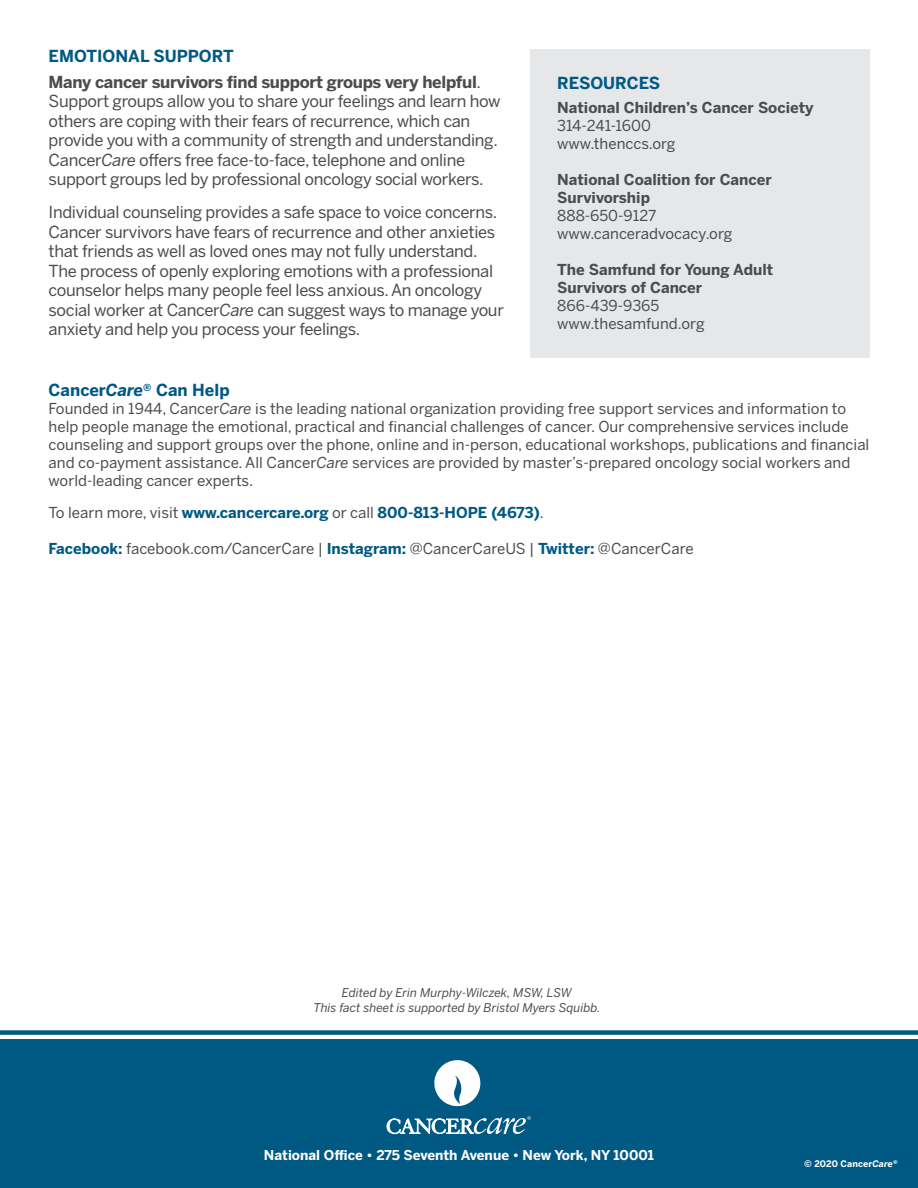
<style>
.page{position:relative;width:918px;height:1188px;background:#fff}
.page>*{position:absolute;margin:0;border:0;box-sizing:border-box;transform-origin:0 0}
.Leadder{font:16.5px/19.5px "Benton Sans";letter-spacing:-.02em;color:#4b4c4d}
.Leadder-2{font:700 16.5px "Benton Sans";color:#005983}
.Leadder-3{font:15px/18px "Benton Sans";color:#4b4c4d}
.Leadder-4{font:700 15px/18px "Benton Sans";color:#4b4c4d}
.Leadder-5{font:700 15px "Benton Sans";color:#005983}
.t1{font:700 13.5px "Benton Sans";color:#fff}
.Leadder-6{font:italic 12px "Benton Sans";color:#4b4c4d}
.Leadder-7{font:700 9px "Benton Sans";letter-spacing:.005em;color:#fff}
.s1{font-weight:700}
.s2{font-style:italic}
.s3{font-weight:400;color:#4b4c4d}
.s4{font-weight:700;color:#005983}
</style>
<div class="page">
<div style="left:0;top:1040px;width:918px;height:148px;background:#005983"></div>
<svg style="left:434px;top:1060px;width:47px;height:47px"></svg>
<svg style="left:387px;top:1116px;width:144px;height:18px"></svg>
<div style="left:0;top:1030px;width:918px;height:5px;background:#005983"></div>
<div style="left:530px;top:49px;width:339px;height:308px;background:#e6e7e9"></div>
<p class="Leadder-2" style="left:49px;top:46px;width:187px">EMOTIONAL SUPPORT</p>
<p class="Leadder" style="left:49px;top:72px;width:453px"><span class="s1">Many cancer survivors find support groups very helpful</span>.<br>Support groups allow you to share your feelings and learn how others are coping with their fears of recurrence, which can provide you with a community of strength and understanding.<br>Cancer<span class="s2">Care</span> offers free face-to-face, telephone and online support groups led by professional oncology social workers.</p>
<p class="Leadder" style="left:49px;top:202px;width:457px">Individual counseling provides a safe space to voice concerns.<br>Cancer survivors have fears of recurrence and other anxieties that friends as well as loved ones may not fully understand.<br>The process of openly exploring emotions with a professional counselor helps many people feel less anxious. An oncology social worker at Cancer<span class="s2">Care</span> can suggest ways to manage your anxiety and help you process your feelings.</p>
<p class="Leadder-2" style="left:557px;top:73px;width:105px">RESOURCES</p>
<p class="Leadder-4" style="left:557px;top:99px;width:258px">National Children’s Cancer Society</p>
<p class="Leadder-3" style="left:557px;top:117px;width:95px">314-241-1600</p>
<p class="Leadder-3" style="left:557px;top:135px;width:120px">www.thenccs.org</p>
<p class="Leadder-4" style="left:557px;top:171px;width:216px">National Coalition for Cancer<br>Survivorship</p>
<p class="Leadder-3" style="left:557px;top:207px;width:100px">888-650-9127</p>
<p class="Leadder-3" style="left:557px;top:225px;width:177px">www.canceradvocacy.org</p>
<p class="Leadder-4" style="left:557px;top:261px;width:217px">The Samfund for Young Adult<br>Survivors of Cancer</p>
<p class="Leadder-3" style="left:557px;top:297px;width:104px">866-439-9365</p>
<p class="Leadder-3" style="left:557px;top:315px;width:149px">www.thesamfund.org</p>
<p class="Leadder-2" style="left:49px;top:381px;width:183px">Cancer<span class="s2">Care</span><sup>®</sup> Can Help</p>
<p class="Leadder-3" style="left:49px;top:400px;width:822px">Founded in 1944, Cancer<span class="s2">Care</span> is the leading national organization providing free support services and information to help people manage the emotional, practical and financial challenges of cancer. Our comprehensive services include counseling and support groups over the phone, online and in-person, educational workshops, publications and financial and co-payment assistance. All Cancer<span class="s2">Care</span> services are provided by master’s-prepared oncology social workers and world-leading cancer experts.</p>
<p class="Leadder-5" style="left:49px;top:504px;width:497px"><span class="s3">To learn more, visit</span> www.cancercare.org <span class="s3">or call</span> 800-813-HOPE (4673)<span class="s3">.</span></p>
<p class="Leadder-3" style="left:49px;top:539px;width:647px"><span class="s4">Facebook:</span> facebook.com/CancerCare | <span class="s4">Instagram:</span> @CancerCareUS | <span class="s4">Twitter:</span> @CancerCare</p>
<p class="Leadder-6" style="left:342px;top:986px;width:231px">Edited by Erin Murphy-Wilczek, MSW, LSW</p>
<p class="Leadder-6" style="left:313px;top:1001px;width:289px">This fact sheet is supported by Bristol Myers Squibb.</p>
<p class="t1" style="left:264px;top:1147px;width:392px">National Office • 275 Seventh Avenue • New York, NY 10001</p>
<p class="Leadder-7" style="left:804px;top:1158px;width:95px">© 2020 Cancer<span class="s2">Care</span><sup>®</sup></p>
</div>
